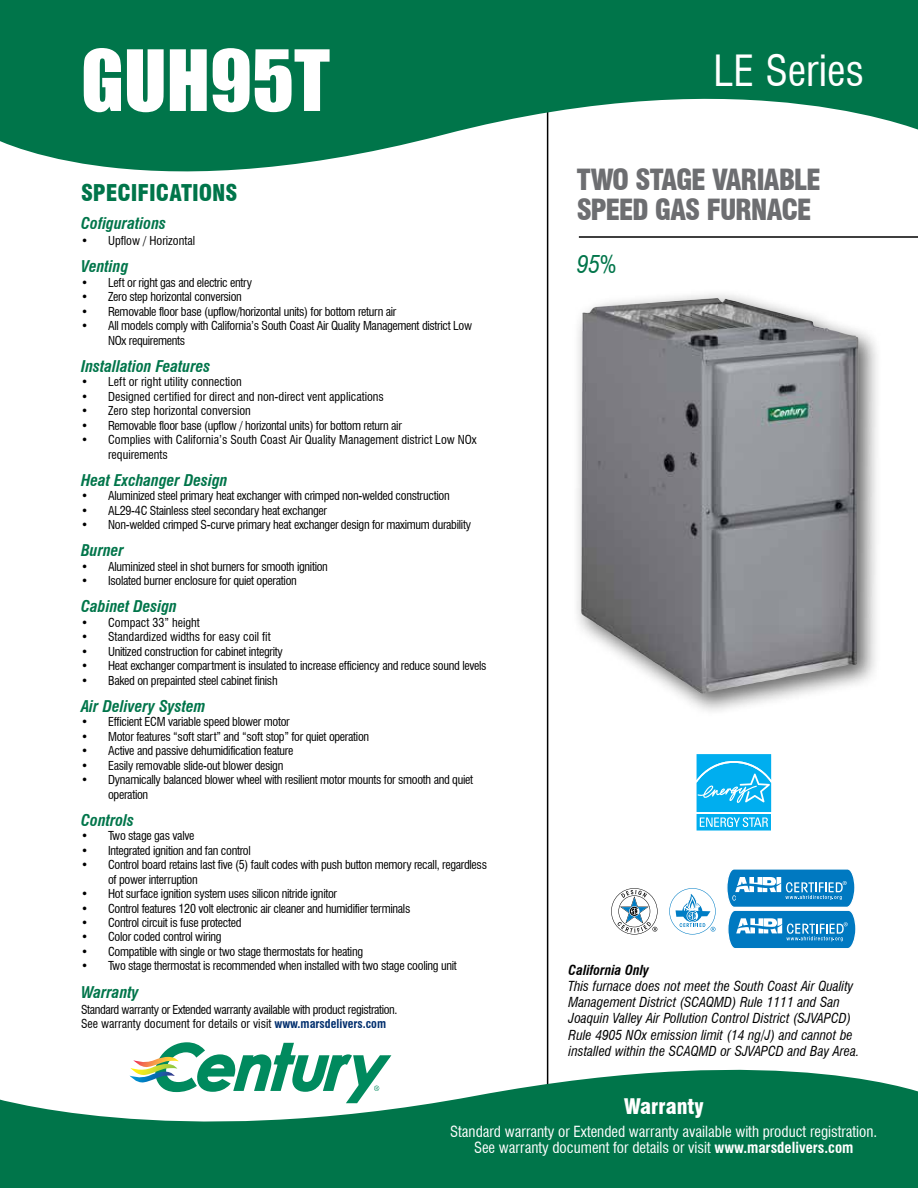
<style>
.page{position:relative;width:918px;height:1188px;background:#fff}
.page>*{position:absolute;margin:0;border:0;box-sizing:border-box;transform-origin:0 0}
.t1{font:78px "Impact";color:#fff}
.t2{font:condensed 42px "Swiss 721 BT";letter-spacing:-.005em;color:#fff}
.t3{font:900 condensed 28.5px/30px "Swiss 721 BT";letter-spacing:-.045em;color:#6d6e71}
.t4{font:italic condensed 24px "Swiss 721 BT";color:#00754a}
.t5{font:900 condensed 22.65px "Swiss 721 BT";color:#00754a}
.t6{font:900 condensed 21px "Swiss 721 BT";color:#fff}
.t7{font:italic 700 condensed 15.75px "Swiss 721 BT";color:#00754a}
.t8{font:condensed 15px/16.2px "Swiss 721 BT";color:#fff;text-align:center}
.t9{font:italic condensed 13.5px/16.2px "Swiss 721 BT";color:#000}
.t10{font:italic 700 condensed 13.5px "Swiss 721 BT";color:#000}
.t11{font:condensed 12px/14.4px "Swiss 721 BT";letter-spacing:-.025em;color:#000}
.t12{font:condensed 12px/14.4px "Swiss 721 BT";color:#000}
.s1{font-weight:700;color:#002e6d}
.s2{font-weight:700}
</style>
<div class="page">
<svg style="left:696px;top:754px;width:76px;height:77px;background:#30bdf1"></svg>
<div style="left:571px;top:288px;width:312px;height:429px;background:#000;opacity:.6"></div>
<img style="left:580px;top:298px;width:279px;height:396px">
<svg style="left:611px;top:888px;width:47px;height:47px"></svg>
<svg style="left:669px;top:888px;width:47px;height:47px"></svg>
<svg style="left:727px;top:870px;width:129px;height:78px"></svg>
<hr style="left:547px;top:90px;width:1px;height:998px;background:#000">
<svg style="left:0;top:0;width:918px;height:217px;fill:#00754a"></svg>
<svg style="left:0;top:1037px;width:918px;height:151px;fill:#00754a"></svg>
<svg style="left:130px;top:1042px;width:261px;height:61px"></svg>
<hr style="left:579px;top:236px;width:339px;height:2px;background:#000">
<h1 class="t1" style="left:81px;top:20px;width:251px">GUH95T</h1>
<h3 class="t5" style="left:81px;top:179px;width:158px">SPECIFICATIONS</h3>
<h3 class="t7" style="left:81px;top:214px;width:87px">Cofigurations</h3>
<p class="t12" style="left:81px;top:234px;width:116px">• Upflow / Horizontal</p>
<h3 class="t7" style="left:81px;top:257px;width:49px">Venting</h3>
<p class="t11" style="left:81px;top:275px;width:173px">• Left or right gas and electric entry</p>
<p class="t11" style="left:81px;top:290px;width:162px">• Zero step horizontal conversion</p>
<p class="t11" style="left:81px;top:304px;width:317px">• Removable floor base (upflow/horizontal units) for bottom return air</p>
<p class="t11" style="left:108px;top:319px;width:366px;text-indent:-27px">• All models comply with California’s South Coast Air Quality Management district Low<br>NOx requirements</p>
<h3 class="t7" style="left:81px;top:357px;width:131px">Installation Features</h3>
<p class="t12" style="left:81px;top:375px;width:162px">• Left or right utility connection</p>
<p class="t12" style="left:81px;top:389px;width:304px">• Designed certified for direct and non-direct vent applications</p>
<p class="t12" style="left:81px;top:404px;width:172px">• Zero step horizontal conversion</p>
<p class="t11" style="left:81px;top:418px;width:322px">• Removable floor base (upflow / horizontal units) for bottom return air</p>
<p class="t12" style="left:108px;top:432px;width:370px;text-indent:-27px">• Complies with California’s South Coast Air Quality Management district Low NOx requirements</p>
<h3 class="t7" style="left:81px;top:470px;width:148px">Heat Exchanger Design</h3>
<p class="t11" style="left:81px;top:489px;width:370px">• Aluminized steel primary heat exchanger with crimped non-welded construction</p>
<p class="t11" style="left:81px;top:503px;width:248px">• AL29-4C Stainless steel secondary heat exchanger</p>
<p class="t11" style="left:81px;top:518px;width:392px">• Non-welded crimped S-curve primary heat exchanger design for maximum durability</p>
<h3 class="t7" style="left:81px;top:541px;width:45px">Burner</h3>
<p class="t11" style="left:81px;top:559px;width:248px">• Aluminized steel in shot burners for smooth ignition</p>
<p class="t11" style="left:81px;top:574px;width:217px">• Isolated burner enclosure for quiet operation</p>
<h3 class="t7" style="left:81px;top:597px;width:98px">Cabinet Design</h3>
<p class="t12" style="left:81px;top:615px;width:120px">• Compact 33” height</p>
<p class="t12" style="left:81px;top:630px;width:191px">• Standardized widths for easy coil fit</p>
<p class="t11" style="left:81px;top:644px;width:203px">• Unitized construction for cabinet integrity</p>
<p class="t11" style="left:81px;top:659px;width:407px">• Heat exchanger compartment is insulated to increase efficiency and reduce sound levels</p>
<p class="t11" style="left:81px;top:673px;width:198px">• Baked on prepainted steel cabinet finish</p>
<h3 class="t7" style="left:81px;top:697px;width:126px">Air Delivery System</h3>
<p class="t11" style="left:81px;top:715px;width:210px">• Efficient ECM variable speed blower motor</p>
<p class="t11" style="left:81px;top:729px;width:290px">• Motor features “soft start” and “soft stop” for quiet operation</p>
<p class="t11" style="left:81px;top:744px;width:214px">• Active and passive dehumidification feature</p>
<p class="t11" style="left:81px;top:758px;width:204px">• Easily removable slide-out blower design</p>
<p class="t11" style="left:108px;top:773px;width:367px;text-indent:-27px">• Dynamically balanced blower wheel with resilient motor mounts for smooth and quiet operation</p>
<h3 class="t7" style="left:81px;top:811px;width:55px">Controls</h3>
<p class="t11" style="left:81px;top:829px;width:115px">• Two stage gas valve</p>
<p class="t11" style="left:81px;top:843px;width:171px">• Integrated ignition and fan control</p>
<p class="t11" style="left:108px;top:858px;width:380px;text-indent:-27px">• Control board retains last five (5) fault codes with push button memory recall, regardless of power interruption</p>
<p class="t11" style="left:81px;top:886px;width:258px">• Hot surface ignition system uses silicon nitride ignitor</p>
<p class="t11" style="left:81px;top:901px;width:331px">• Control features 120 volt electronic air cleaner and humidifier terminals</p>
<p class="t11" style="left:81px;top:915px;width:162px">• Control circuit is fuse protected</p>
<p class="t11" style="left:81px;top:930px;width:142px">• Color coded control wiring</p>
<p class="t11" style="left:81px;top:944px;width:284px">• Compatible with single or two stage thermostats for heating</p>
<p class="t11" style="left:81px;top:959px;width:377px">• Two stage thermostat is recommended when installed with two stage cooling unit</p>
<h3 class="t7" style="left:81px;top:982px;width:59px">Warranty</h3>
<p class="t11" style="left:81px;top:1002px;width:318px">Standard warranty or Extended warranty available with product registration.<br>See warranty document for details or visit <span class="s1">www.marsdelivers.com</span></p>
<h2 class="t2" style="left:713px;top:45px;width:152px">LE Series</h2>
<h3 class="t3" style="left:577px;top:165px;width:246px">TWO STAGE VARIABLE<br>SPEED GAS FURNACE</h3>
<h3 class="t4" style="left:577px;top:250px;width:41px">95%</h3>
<p class="t10" style="left:569px;top:962px;width:82px">California Only</p>
<p class="t9" style="left:569px;top:978px;width:292px">This furnace does not meet the South Coast Air Quality Management District (SCAQMD) Rule 1111 and San Joaquin Valley Air Pollution Control District (SJVAPCD)<br>Rule 4905 NOx emission limit (14 ng/J) and cannot be installed within the SCAQMD or SJVAPCD and Bay Area.</p>
<h3 class="t6" style="left:624px;top:1094px;width:82px">Warranty</h3>
<p class="t8" style="left:450px;top:1123px;width:429px">Standard warranty or Extended warranty available with product registration.<br>See warranty document for details or visit <span class="s2">www.marsdelivers.com</span></p>
</div>
